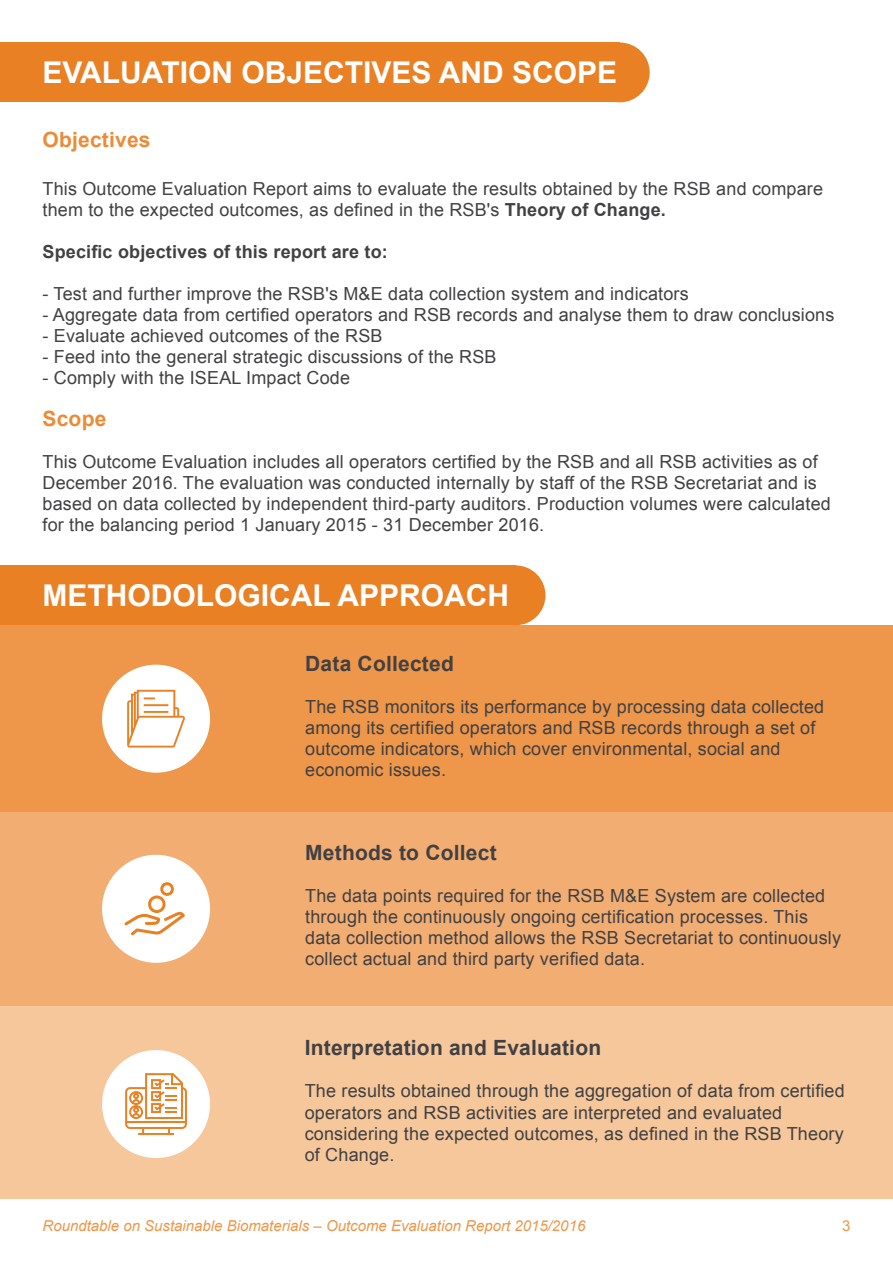
<style>
.page{position:relative;width:893px;height:1263px;background:#fff}
.page>*{position:absolute;margin:0;border:0;box-sizing:border-box;transform-origin:0 0}
.t1{font:700 30px "Arial";color:#fff}
.t2{font:700 21px "Arial";letter-spacing:.01em;color:#414042}
.t3{font:700 21px "Arial";letter-spacing:.01em;color:#ec8b36}
.t4{font:18px/21px "Arial";letter-spacing:.01em;color:#414042}
.t5{font:700 18px "Arial";letter-spacing:.01em;color:#414042}
.t6{font:italic 15px "Arial";color:#ee964a}
.t7{font:15px "Arial";color:#ee964a}
.s1{font-weight:700}
</style>
<div class="page">
<div style="left:0;top:1005px;width:893px;height:194px;background:#f6c79b"></div>
<div style="left:0;top:812px;width:893px;height:193px;background:#f2ad73"></div>
<div style="left:0;top:625px;width:893px;height:187px;background:#ee964a"></div>
<div style="left:0;top:43px;width:620px;height:59px;background:#ea8024"></div>
<div style="left:590px;top:43px;width:60px;height:59px;background:#ea8024;border-radius:50%"></div>
<div style="left:0;top:565px;width:516px;height:60px;background:#ea8024"></div>
<div style="left:486px;top:565px;width:59px;height:60px;background:#ea8024;border-radius:50%"></div>
<div style="left:102px;top:665px;width:108px;height:108px;background:#fff;border-radius:50%"></div>
<svg style="left:127px;top:690px;width:58px;height:57px"></svg>
<hr style="left:144px;top:711px;width:25px;height:2px;background:#ea8024">
<div style="left:102px;top:1050px;width:108px;height:108px;background:#fff;border-radius:50%"></div>
<svg style="left:125px;top:1073px;width:62px;height:62px"></svg>
<div style="left:102px;top:855px;width:108px;height:108px;background:#fff;border-radius:50%"></div>
<svg style="left:124px;top:882px;width:61px;height:53px"></svg>
<h1 class="t1" style="left:43px;top:52px;width:576px">EVALUATION OBJECTIVES AND SCOPE</h1>
<p class="t3" style="left:43px;top:126px;width:110px">Objectives</p>
<p class="t4" style="left:43px;top:179px;width:782px">This Outcome Evaluation Report aims to evaluate the results obtained by the RSB and compare them to the expected outcomes, as defined in the RSB s' <span class="s1">Theory of Change.</span></p>
<p class="t5" style="left:43px;top:240px;width:347px">Specific objectives of this report are to:</p>
<p class="t4" style="left:43px;top:284px;width:648px">- Test and further improve the RSB Ms' &amp;E data collection system and indicators</p>
<p class="t4" style="left:43px;top:305px;width:793px">- Aggregate data from certified operators and RSB records and analyse them to draw conclusions</p>
<p class="t4" style="left:43px;top:326px;width:342px">- Evaluate achieved outcomes of the RSB</p>
<p class="t4" style="left:43px;top:347px;width:456px">- Feed into the general strategic discussions of the RSB</p>
<p class="t4" style="left:43px;top:368px;width:309px">- Comply with the ISEAL Impact Code</p>
<p class="t3" style="left:43px;top:405px;width:65px">Scope</p>
<p class="t4" style="left:43px;top:452px;width:790px">This Outcome Evaluation includes all operators certified by the RSB and all RSB activities as of December 2016. The evaluation was conducted internally by staff of the RSB Secretariat and is based on data collected by independent third-party auditors. Production volumes were calculated for the balancing period 1 January 2015 - 31 December 2016.</p>
<h1 class="t1" style="left:43px;top:575px;width:468px">METHODOLOGICAL APPROACH</h1>
<p class="t2" style="left:305px;top:650px;width:150px">Data Collected</p>
<p class="t4" style="left:305px;top:696px;width:520px">The RSB monitors its performance by processing data collected among its certified operators and RSB records through a set of outcome indicators, which cover environmental, social and economic issues.</p>
<p class="t2" style="left:305px;top:839px;width:193px">Methods to Collect</p>
<p class="t4" style="left:305px;top:885px;width:537px">The data points required for the RSB M&amp;E System are collected through the continuously ongoing certification processes. This data collection method allows the RSB Secretariat to continuously collect actual and third party verified data.</p>
<p class="t2" style="left:305px;top:1034px;width:298px">Interpretation and Evaluation</p>
<p class="t4" style="left:305px;top:1081px;width:541px">The results obtained through the aggregation of data from certified operators and RSB activities are interpreted and evaluated considering the expected outcomes, as defined in the RSB Theory of Change.</p>
<p class="t6" style="left:43px;top:1216px;width:544px">Roundtable on Sustainable Biomaterials – Outcome Evaluation Report 2015/2016</p>
<p class="t7" style="left:842px;top:1216px;width:10px">3</p>
</div>
